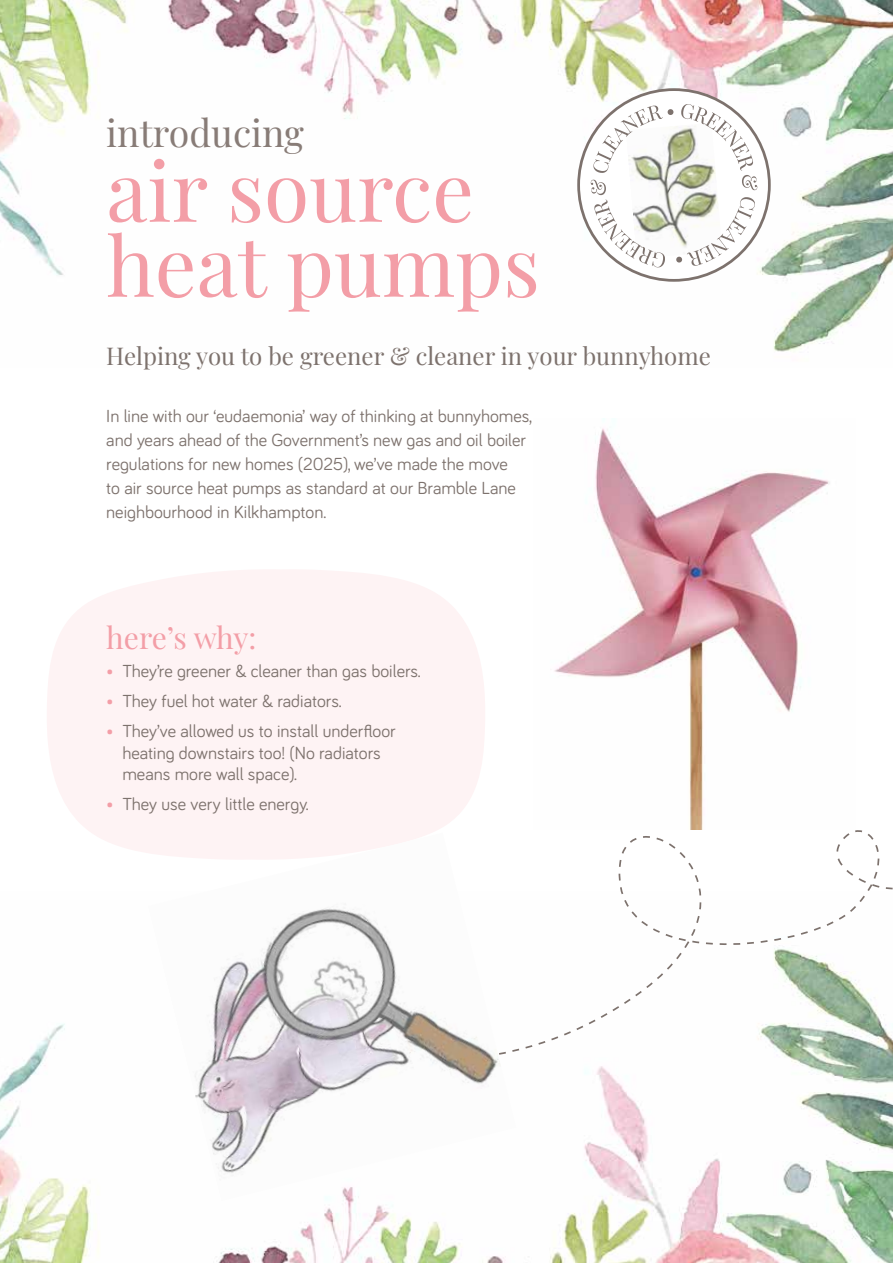
<style>
.page{position:relative;width:893px;height:1263px;background:#fff}
.page>*{position:absolute;margin:0;border:0;box-sizing:border-box;transform-origin:0 0}
.t1{font:82.5px/75px "Playfair Display";color:#f39ea7}
.t2{font:37.5px "Playfair Display";color:#887c77}
.t3{font:30px "Playfair Display";letter-spacing:-.01em;color:#f39ea7}
.t4{font:24px "Playfair Display";color:#7d726d}
.t5{font:18px/24px "Bariol";color:#7d726d}
.s1{color:#f39ea7}
</style>
<div class="page">
<img style="left:0;top:0;width:893px;height:352px">
<img style="left:0;top:1023px;width:893px;height:240px">
<svg style="left:577px;top:88px;width:194px;height:194px"></svg>
<img style="left:554px;top:418px;width:276px;height:347px">
<svg style="left:47px;top:570px;width:438px;height:283px;fill:#fef3f4"></svg>
<svg style="left:516px;top:1052px;width:377px;height:32px"></svg>
<svg style="left:339px;top:765px;width:554px;height:287px"></svg>
<img style="left:148px;top:833px;width:368px;height:368px">
<h2 class="t2" style="left:106px;top:104px;width:199px">introducing</h2>
<h1 class="t1" style="left:106px;top:147px;width:435px">air source heat pumps</h1>
<h3 class="t4" style="left:106px;top:338px;width:606px">Helping you to be greener &amp; cleaner in your bunnyhome</h3>
<p class="t5" style="left:106px;top:403px;width:427px">In line with our ‘eudaemonia’ way of thinking at bunnyhomes, and years ahead of the Government’s new gas and oil boiler regulations for new homes (2025), we’ve made the move<br>to air source heat pumps as standard at our Bramble Lane neighbourhood in Kilkhampton.</p>
<h3 class="t3" style="left:106px;top:614px;width:152px">here’s why:</h3>
<p class="t5" style="left:106px;top:658px;width:316px"><span class="s1">•</span> They’re greener &amp; cleaner than gas boilers.</p>
<p class="t5" style="left:106px;top:688px;width:237px"><span class="s1">•</span> They fuel hot water &amp; radiators.</p>
<p class="t5" style="left:122px;top:719px;width:275px;line-height:21.6px;text-indent:-16px"><span class="s1">•</span> They’ve allowed us to install underfloor heating downstairs too! (No radiators means more wall space).</p>
<p class="t5" style="left:106px;top:791px;width:204px"><span class="s1">•</span> They use very little energy.</p>
</div>
